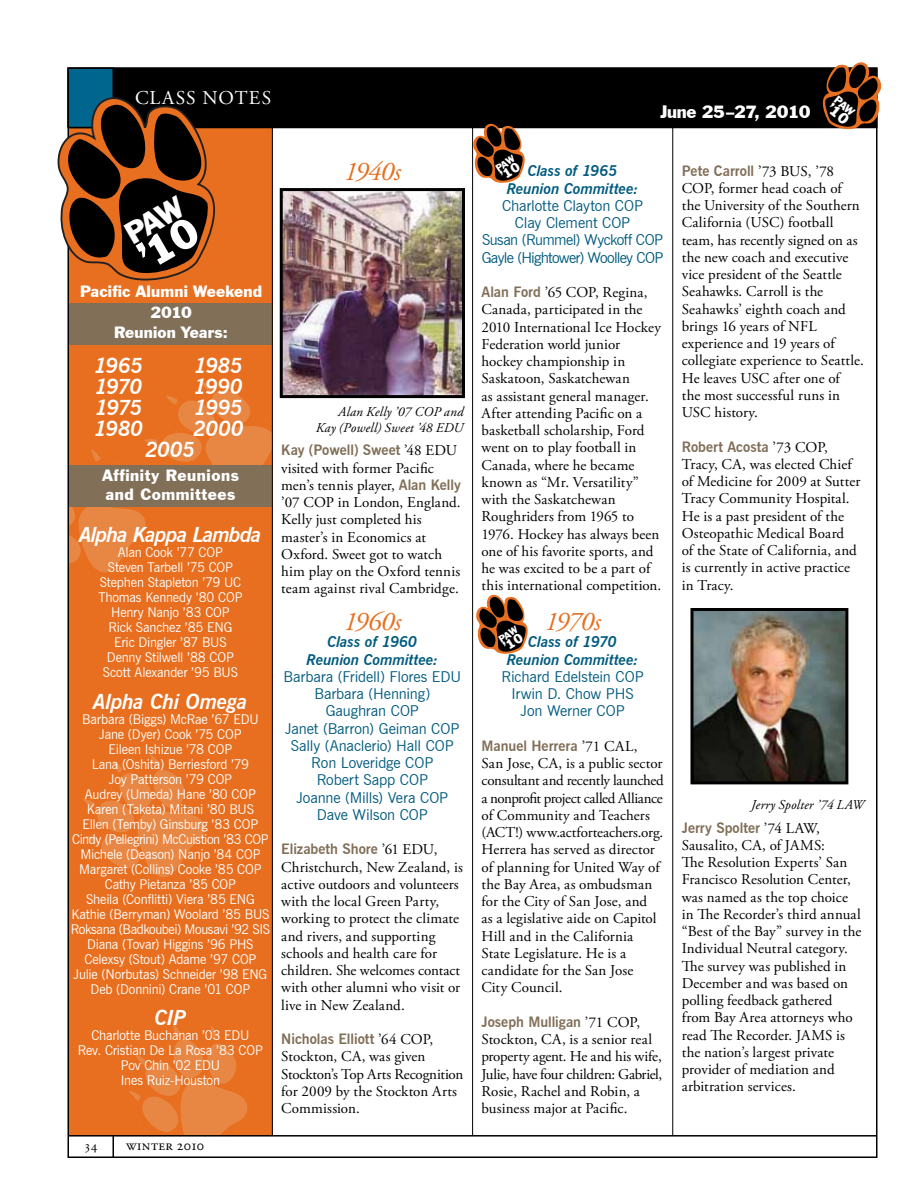
<style>
.page{position:relative;width:918px;height:1188px;background:#fff}
.page>*{position:absolute;margin:0;border:0;box-sizing:border-box;transform-origin:0 0}
.t1{font:italic 27px "Adobe Garamond Pro";letter-spacing:-.02em;color:#e76f1f}
.t2{font:italic 700 21px/21px "News Gothic BT";letter-spacing:-.02em;color:#fff;text-align:justify}
.t3{font:19.5px "Adobe Garamond Pro";color:#fff}
.t4{font:16.5px "Franklin Gothic BT";letter-spacing:-.02em;color:#fff}
.t5{font:15px/17.2px "Adobe Garamond Pro";letter-spacing:.005em;color:#000}
.t6{font:15px/17.2px "News Gothic BT";letter-spacing:-.01em;color:#005b7f;text-align:center}
.t7{font:italic 700 15px/17.2px "News Gothic BT";letter-spacing:-.005em;color:#005b7f;text-align:center}
.t8{font:15px/17.2px "News Gothic BT";letter-spacing:-.03em;color:#005b7f;text-align:center}
.t9{font:15px/20.2px "Franklin Gothic BT";letter-spacing:.015em;color:#fff;text-align:center}
.t10{font:15px/19.5px "Franklin Gothic BT";letter-spacing:.04em;color:#fff}
.t11{font:700 14.25px "News Gothic BT";color:#816f58}
.t12{font:13.5px/15px "News Gothic BT";letter-spacing:-.015em;color:#fff;text-align:center}
.t13{font:italic 13.5px/16.5px "Adobe Garamond Pro";letter-spacing:.01em;color:#000;text-align:right}
.t14{font:13.5px "Adobe Garamond Pro";color:#000}
.s1{font-family:"Adobe Garamond Pro";font-weight:400;font-size:15px;color:#000}
.s2{font-family:"News Gothic BT";font-weight:700;font-size:14.25px;color:#816f58}
</style>
<div class="page">
<hr style="left:112px;top:1136px;width:2px;height:21px;background:#000">
<div style="left:68px;top:124px;width:204px;height:1012px;background:#e76f1f"></div>
<svg style="left:130px;top:1024px;width:118px;height:111px"></svg>
<svg style="left:83px;top:754px;width:122px;height:123px"></svg>
<svg style="left:71px;top:381px;width:201px;height:195px"></svg>
<div style="left:68px;top:303px;width:204px;height:41px;background:#816f58"></div>
<div style="left:68px;top:465px;width:204px;height:41px;background:#816f58"></div>
<hr style="left:272px;top:128px;width:1px;height:1008px;background:#000">
<hr style="left:472px;top:128px;width:1px;height:1008px;background:#000">
<hr style="left:672px;top:128px;width:1px;height:1008px;background:#000">
<hr style="left:68px;top:1135px;width:809px;height:2px;background:#000">
<div style="left:68px;top:68px;width:810px;height:60px;background:#000"></div>
<div style="left:68px;top:68px;width:46px;height:60px;background:#00668d;border:2px solid #000"></div>
<img style="left:284px;top:192px;width:177px;height:202px">
<div style="left:280px;top:188px;width:185px;height:210px;border:3px solid #000"></div>
<img style="left:694px;top:612px;width:150px;height:168px">
<div style="left:690px;top:608px;width:158px;height:176px;border:3px solid #000"></div>
<svg style="left:819px;top:62px;width:63px;height:70px"></svg>
<svg style="left:57px;top:86px;width:168px;height:200px"></svg>
<svg style="left:473px;top:123px;width:55px;height:62px"></svg>
<svg style="left:476px;top:594px;width:52px;height:60px"></svg>
<h3 class="t3" style="left:135px;top:86px;width:27px">Class</h3>
<h3 class="t3" style="left:203px;top:86px;width:15px">notes</h3>
<p class="t4" style="left:660px;top:102px;width:152px">June 25–27, 2010</p>
<h1 class="t1" style="left:344px;top:155px;width:59px">1940s</h1>
<p class="t9" style="left:80px;top:282px;width:184px">Pacific Alumni Weekend<br>2010<br>Reunion Years:</p>
<h2 class="t2" style="left:95px;top:355px;width:50px">1965<br>1970<br>1975<br>1980</h2>
<h2 class="t2" style="left:194px;top:355px;width:50px">1985</h2>
<h2 class="t2" style="left:194px;top:376px;width:50px">1990</h2>
<h2 class="t2" style="left:194px;top:397px;width:50px">1995</h2>
<h2 class="t2" style="left:194px;top:418px;width:52px">2000</h2>
<h2 class="t2" style="left:145px;top:439px;width:51px">2005</h2>
<p class="t10" style="left:102px;top:465px;width:138px">Affinity Reunions and Committees</p>
<h2 class="t2" style="left:79px;top:524px;width:184px">Alpha Kappa Lambda</h2>
<p class="t12" style="left:98px;top:545px;width:146px">Alan Cook ’77 COP<br>Steven Tarbell ’75 COP<br>Stephen Stapleton ’79 UC<br>Thomas Kennedy ’80 COP<br>Henry Nanjo ’83 COP<br>Rick Sanchez ’85 ENG<br>Eric Dingler ’87 BUS<br>Denny Stilwell ’88 COP<br>Scott Alexander ’95 BUS</p>
<h2 class="t2" style="left:93px;top:691px;width:156px">Alpha Chi Omega</h2>
<p class="t12" style="left:71px;top:711px;width:201px">Barbara (Biggs) McRae ’67 EDU<br>Jane (Dyer) Cook ’75 COP<br>Eileen Ishizue ’78 COP<br>Lana (Oshita) Berriesford ’79<br>Joy Patterson ’79 COP<br>Audrey (Umeda) Hane ’80 COP<br>Karen (Taketa) Mitani ’80 BUS<br>Ellen (Temby) Ginsburg ’83 COP<br>Cindy (Pellegrini) McCuistion ’83 COP<br>Michele (Deason) Nanjo ’84 COP<br>Margaret (Collins) Cooke ’85 COP<br>Cathy Pietanza ’85 COP<br>Sheila (Conflitti) Viera ’85 ENG<br>Kathie (Berryman) Woolard ’85 BUS<br>Roksana (Badkoubei) Mousavi ’92 SIS<br>Diana (Tovar) Higgins ’96 PHS<br>Celexsy (Stout) Adame ’97 COP<br>Julie (Norbutas) Schneider ’98 ENG<br>Deb (Donnini) Crane ’01 COP</p>
<h2 class="t2" style="left:155px;top:1007px;width:33px">CIP</h2>
<p class="t12" style="left:78px;top:1028px;width:187px">Charlotte Buchanan ’03 EDU<br>Rev. Cristian De La Rosa ’83 COP<br>Pov Chin ’02 EDU<br>Ines Ruiz-Houston</p>
<p class="t13" style="left:316px;top:403px;width:149px">Alan Kelly ’07 COP and<br>Kay (Powell) Sweet ’48 EDU</p>
<p class="t11" style="left:281px;top:442px;width:177px">Kay (Powell) Sweet <span class="s1">’48 EDU</span></p>
<p class="t5" style="left:281px;top:460px;width:181px">visited with former Pacific men’s tennis player, <span class="s2">Alan Kelly </span>’07 COP in London, England.<br>Kelly just completed his master’s in Economics at<br>Oxford. Sweet got to watch him play on the Oxford tennis team against rival Cambridge.</p>
<h1 class="t1" style="left:344px;top:605px;width:59px">1960s</h1>
<p class="t7" style="left:307px;top:633px;width:133px">Class of 1960<br>Reunion Committee:</p>
<p class="t6" style="left:284px;top:668px;width:179px">Barbara (Fridell) Flores EDU<br>Barbara (Henning)<br>Gaughran COP<br>Janet (Barron) Geiman COP<br>Sally (Anaclerio) Hall COP<br>Ron Loveridge COP<br>Robert Sapp COP<br>Joanne (Mills) Vera COP<br>Dave Wilson COP</p>
<p class="t11" style="left:281px;top:841px;width:158px">Elizabeth Shore <span class="s1">’61 EDU,</span></p>
<p class="t5" style="left:281px;top:859px;width:183px">Christchurch, New Zealand, is active outdoors and volunteers with the local Green Party, working to protect the climate and rivers, and supporting schools and health care for children. She welcomes contact with other alumni who visit or live in New Zealand.</p>
<p class="t11" style="left:281px;top:1030px;width:154px">Nicholas Elliott <span class="s1">’64 COP,</span></p>
<p class="t5" style="left:281px;top:1048px;width:183px">Stockton, CA, was given<br>Stockton’s Top Arts Recognition for 2009 by the Stockton Arts<br>Commission.</p>
<p class="t14" style="left:84px;top:1137px;width:15px">34</p>
<p class="t5" style="left:126px;top:1137px;width:80px">winter 2010</p>
<p class="t7" style="left:507px;top:162px;width:133px">Class of 1965<br>Reunion Committee:</p>
<p class="t8" style="left:482px;top:197px;width:183px">Charlotte Clayton COP<br>Clay Clement COP<br>Susan (Rummel) Wyckoff COP<br>Gayle (Hightower) Woolley COP</p>
<p class="t5" style="left:481px;top:284px;width:181px"><span class="s2">Alan Ford</span> ’65 COP, Regina,<br>Canada, participated in the<br>2010 International Ice Hockey<br>Federation world junior hockey championship in<br>Saskatoon, Saskatchewan<br>as assistant general manager.<br>After attending Pacific on a basketball scholarship, Ford went on to play football in<br>Canada, where he became known as “Mr. Versatility” with the Saskatchewan<br>Roughriders from 1965 to<br>1976. Hockey has always been one of his favorite sports, and he was excited to be a part of this international competition.</p>
<h1 class="t1" style="left:544px;top:605px;width:58px">1970s</h1>
<p class="t7" style="left:507px;top:633px;width:133px">Class of 1970<br>Reunion Committee:</p>
<p class="t6" style="left:502px;top:668px;width:144px">Richard Edelstein COP<br>Irwin D. Chow PHS<br>Jon Werner COP</p>
<p class="t11" style="left:482px;top:737px;width:158px">Manuel Herrera <span class="s1">’71 CAL,</span></p>
<p class="t5" style="left:482px;top:755px;width:184px">San Jose, CA, is a public sector consultant and recently launched a nonprofit project called Alliance of Community and Teachers (ACT!) www.actforteachers.org.<br>Herrera has served as director of planning for United Way of the Bay Area, as ombudsman for the City of San Jose, and<br>as a legislative aide on Capitol<br>Hill and in the California<br>State Legislature. He is a candidate for the San Jose<br>City Council.</p>
<p class="t11" style="left:482px;top:1013px;width:160px">Joseph Mulligan <span class="s1">’71 COP,</span></p>
<p class="t5" style="left:481px;top:1031px;width:182px">Stockton, CA, is a senior real property agent. He and his wife,<br>Julie, have four children: Gabriel,<br>Rosie, Rachel and Robin, a business major at Pacific.</p>
<p class="t11" style="left:682px;top:162px;width:154px">Pete Carroll <span class="s1">’73 BUS, ’78</span></p>
<p class="t5" style="left:682px;top:180px;width:184px">COP, former head coach of the University of the Southern<br>California (USC) football team, has recently signed on as the new coach and executive vice president of the Seattle<br>Seahawks. Carroll is the<br>Seahawks’ eighth coach and brings 16 years of NFL experience and 19 years of collegiate experience to Seattle.<br>He leaves USC after one of<br>the most successful runs in<br>USC history.</p>
<p class="t11" style="left:682px;top:438px;width:148px">Robert Acosta <span class="s1">’73 COP,</span></p>
<p class="t5" style="left:682px;top:456px;width:180px">Tracy, CA, was elected Chief of Medicine for 2009 at Sutter<br>Tracy Community Hospital.<br>He is a past president of the<br>Osteopathic Medical Board<br>of the State of California, and is currently in active practice in Tracy.</p>
<p class="t13" style="left:751px;top:797px;width:114px">Jerry Spolter ’74 LAW</p>
<p class="t11" style="left:682px;top:819px;width:140px">Jerry Spolter <span class="s1">’74 LAW,</span></p>
<p class="t5" style="left:682px;top:837px;width:181px">Sausalito, CA, of JAMS:<br>The Resolution Experts’ San<br>Francisco Resolution Center, was named as the top choice in The Recorder’s third annual “Best of the Bay” survey in the<br>Individual Neutral category.<br>The survey was published in<br>December and was based on polling feedback gathered from Bay Area attorneys who read The Recorder. JAMS is the nation’s largest private provider of mediation and arbitration services.</p>
</div>
